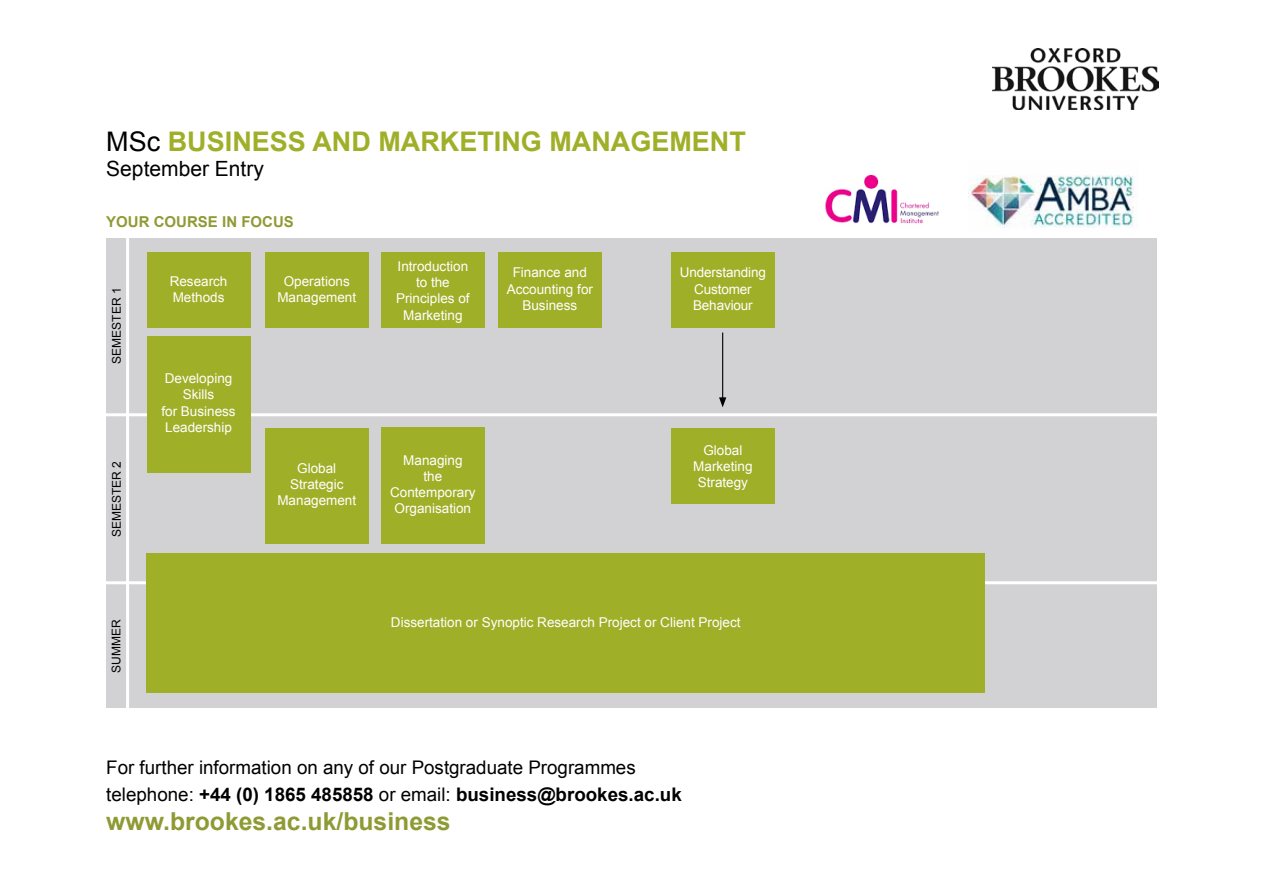
<style>
.page{position:relative;width:1263px;height:893px;background:#fff}
.page>*{position:absolute;margin:0;border:0;box-sizing:border-box;transform-origin:0 0}
.t1{font:700 27px "Arial";color:#a0af28}
.t2{font:700 24.75px "Arial";color:#909a34}
.t3{font:21px "Arial";color:#000}
.t4{font:18.75px/27px "Arial";color:#000}
.t5{font:700 15px "Arial";color:#909a34}
.t6{font:13.5px/16.2px "Arial";color:#fff;text-align:center}
.t7{font:12px "Arial";color:#000}
.s1{font-weight:400;color:#000}
.s2{font-weight:700}
</style>
<div class="page">
<div style="left:106px;top:238px;width:1051px;height:470px;background:#d2d2d5"></div>
<hr style="left:126px;top:235px;width:3px;height:488px;background:#fff">
<hr style="left:101px;top:413px;width:1099px;height:3px;background:#fff">
<hr style="left:102px;top:581px;width:1099px;height:3px;background:#fff">
<img style="left:992px;top:48px;width:166px;height:62px">
<div style="left:147px;top:553px;width:838px;height:139px;background:#a0af28"></div>
<div style="left:147px;top:253px;width:103px;height:75px;background:#a0af28"></div>
<img style="left:825px;top:174px;width:114px;height:50px">
<div style="left:498px;top:253px;width:104px;height:75px;background:#a0af28"></div>
<div style="left:147px;top:336px;width:103px;height:137px;background:#a0af28"></div>
<div style="left:265px;top:428px;width:104px;height:115px;background:#a0af28"></div>
<img style="left:969px;top:175px;width:169px;height:53px">
<div style="left:381px;top:253px;width:104px;height:75px;background:#a0af28"></div>
<div style="left:671px;top:253px;width:104px;height:75px;background:#a0af28"></div>
<div style="left:381px;top:428px;width:104px;height:116px;background:#a0af28"></div>
<div style="left:671px;top:428px;width:104px;height:75px;background:#a0af28"></div>
<hr style="left:722px;top:333px;width:1px;height:67px;background:#000">
<svg style="left:719px;top:397px;width:7px;height:10px"></svg>
<div style="left:265px;top:253px;width:104px;height:75px;background:#a0af28"></div>
<h1 class="t1" style="left:106px;top:124px;width:641px"><span class="s1">MSc</span> BUSINESS AND MARKETING MANAGEMENT</h1>
<h3 class="t3" style="left:106px;top:155px;width:159px">September Entry</h3>
<p class="t5" style="left:106px;top:212px;width:189px">YOUR COURSE IN FOCUS</p>
<p class="t7" style="left:109px;top:364px;width:78px;rotate:-90deg">SEMESTER 1</p>
<p class="t7" style="left:109px;top:537px;width:78px;rotate:-90deg">SEMESTER 2</p>
<p class="t7" style="left:108px;top:673px;width:55px;rotate:-90deg">SUMMER</p>
<p class="t6" style="left:396px;top:258px;width:75px">Introduction to the<br>Principles of<br>Marketing</p>
<p class="t6" style="left:680px;top:265px;width:88px">Understanding<br>Customer<br>Behaviour</p>
<p class="t6" style="left:170px;top:273px;width:59px;text-align:left">Research<br>Methods</p>
<p class="t6" style="left:507px;top:265px;width:88px">Finance and<br>Accounting for<br>Business</p>
<p class="t6" style="left:277px;top:273px;width:80px">Operations<br>Management</p>
<p class="t6" style="left:161px;top:371px;width:76px">Developing<br>Skills<br>for Business<br>Leadership</p>
<p class="t6" style="left:277px;top:460px;width:80px">Global<br>Strategic<br>Management</p>
<p class="t6" style="left:390px;top:452px;width:87px">Managing<br>the<br>Contemporary<br>Organisation</p>
<p class="t6" style="left:693px;top:442px;width:61px">Global<br>Marketing<br>Strategy</p>
<p class="t6" style="left:391px;top:615px;width:351px">Dissertation or Synoptic Research Project or Client Project</p>
<h3 class="t4" style="left:106px;top:754px;width:577px">For further information on any of our Postgraduate Programmes telephone: <span class="s2">+44 (0) 1865 485858</span> or email: <span class="s2">business@brookes.ac.uk</span></h3>
<h2 class="t2" style="left:106px;top:805px;width:346px">www.brookes.ac.uk/business</h2>
</div>
